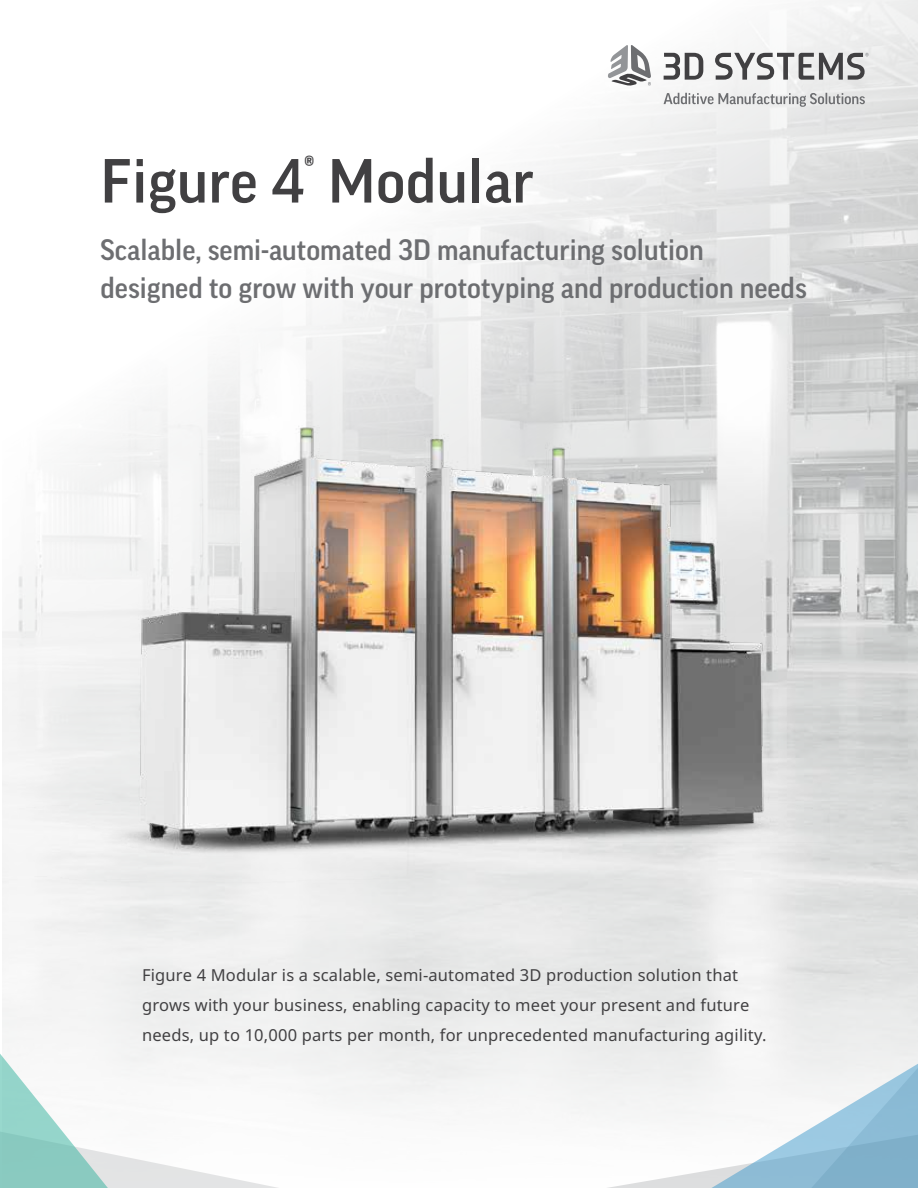
<style>
.page{position:relative;width:918px;height:1188px;background:#fff}
.page>*{position:absolute;margin:0;border:0;box-sizing:border-box;transform-origin:0 0}
.t1{font:500 60px "Good Pro";letter-spacing:.01em;color:#414042}
.t2{font:500 28.5px/37.5px "Good Pro";color:#6d6e71}
.t3{font:16.5px/30px "Noto Sans";letter-spacing:.01em;color:#414042}
</style>
<div class="page">
<img style="left:18px;top:0;width:900px;height:602px">
<div style="left:1px;top:602px;width:917px;height:586px;background:#eff0f0"></div>
<img style="left:20px;top:304px;width:898px;height:636px">
<svg style="left:664px;top:93px;width:201px;height:14px"></svg>
<svg style="left:664px;top:53px;width:39px;height:27px"></svg>
<svg style="left:715px;top:53px;width:153px;height:27px"></svg>
<svg style="left:608px;top:45px;width:43px;height:41px"></svg>
<div style="left:198px;top:1100px;width:306px;height:88px;background:#fbfbfb"></div>
<svg style="left:33px;top:917px;width:165px;height:271px"></svg>
<svg style="left:0;top:917px;width:33px;height:271px"></svg>
<svg style="left:504px;top:877px;width:414px;height:311px"></svg>
<svg style="left:682px;top:925px;width:236px;height:263px"></svg>
<h1 class="t1" style="left:100px;top:147px;width:435px">Figure 4<sup>®</sup> Modular</h1>
<h2 class="t2" style="left:100px;top:231px;width:708px">Scalable, semi-automated 3D manufacturing solution designed to grow with your prototyping and production needs</h2>
<p class="t3" style="left:142px;top:960px;width:626px">Figure 4 Modular is a scalable, semi-automated 3D production solution that grows with your business, enabling capacity to meet your present and future needs, up to 10,000 parts per month, for unprecedented manufacturing agility.</p>
</div>
